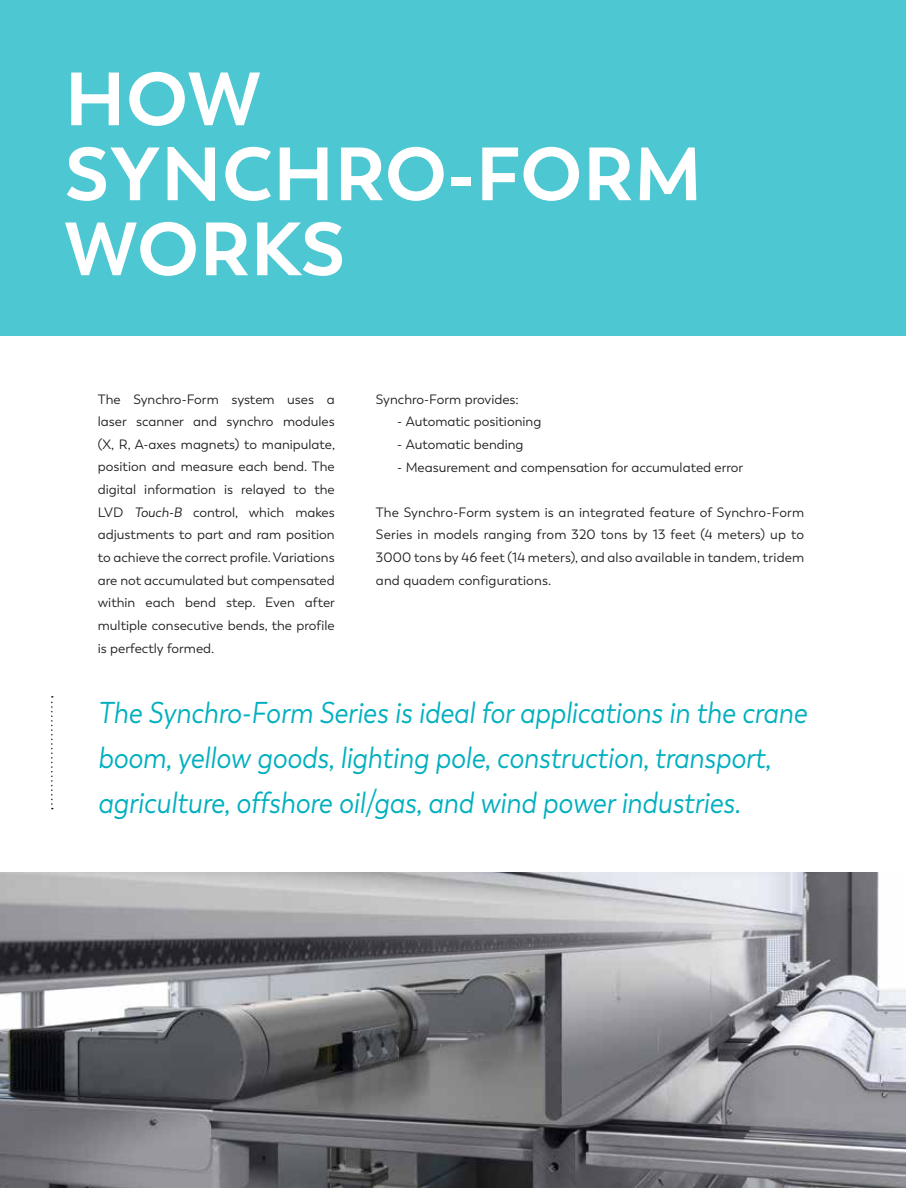
<style>
.page{position:relative;width:906px;height:1188px;background:#fff}
.page>*{position:absolute;margin:0;border:0;box-sizing:border-box;transform-origin:0 0}
.t1{font:700 75px/75px "Trenda";letter-spacing:.01em;color:#fff}
.t2{font:italic 30px/45px "Trenda";color:#00afbf;scale:.91 1}
.t3{font:13.5px/22.6px "Trenda";color:#1d1d1b;text-align:justify}
.s1{font-style:italic}
</style>
<div class="page">
<img style="left:0;top:873px;width:905px;height:315px">
<div style="left:0;top:0;width:905px;height:336px;background:#4dc7d2"></div>
<svg style="left:51px;top:696px;width:2px;height:113px"></svg>
<h1 class="t1" style="left:65px;top:62px;width:638px">HOW<br>SYNCHRO-FORM<br>WORKS</h1>
<p class="t3" style="left:98px;top:388px;width:239px">The Synchro-Form system uses a laser scanner and synchro modules (X, R, A-axes magnets) to manipulate, position and measure each bend. The digital information is relayed to the LVD <span class="s1">Touch-B</span> control, which makes adjustments to part and ram position to achieve the correct profile. Variations are not accumulated but compensated within each bend step. Even after multiple consecutive bends, the profile is perfectly formed.</p>
<p class="t3" style="left:376px;top:388px;width:144px">Synchro-Form provides:</p>
<p class="t3" style="left:397px;top:410px;width:146px">- Automatic positioning</p>
<p class="t3" style="left:397px;top:433px;width:128px">- Automatic bending</p>
<p class="t3" style="left:397px;top:456px;width:347px">- Measurement and compensation for accumulated error</p>
<p class="t3" style="left:376px;top:501px;width:430px">The Synchro-Form system is an integrated feature of Synchro-Form Series in models ranging from 320 tons by 13 feet (4 meters) up to 3000 tons by 46 feet (14 meters), and also available in tandem, tridem and quadem configurations.</p>
<h2 class="t2" style="left:98px;top:690px;width:780px">The Synchro-Form Series is ideal for applications in the crane boom, yellow goods, lighting pole, construction, transport, agriculture, offshore oil/gas, and wind power industries.</h2>
</div>
